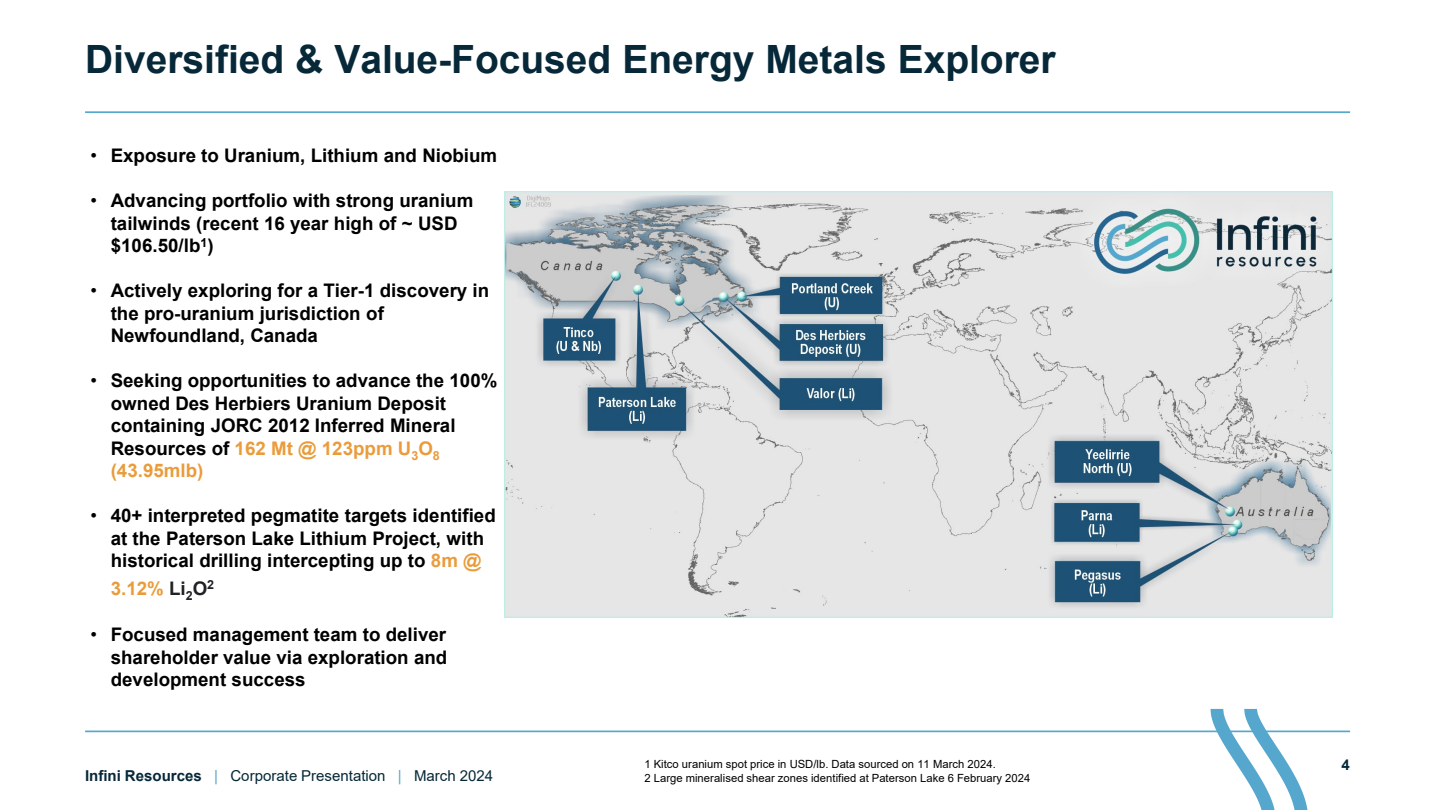
<style>
.page{position:relative;width:1440px;height:810px;background:#fff}
.page>*{position:absolute;margin:0;border:0;box-sizing:border-box;transform-origin:0 0}
.t1{font:700 39px "Arial";color:#062838}
.t2{font:700 18.75px/22.5px "Arial";color:#000}
.t3{font:700 18.75px "Arial";color:#ea9c3b}
.t4{font:15px "Arial";color:#062838}
.t5{font:700 15px "Arial";color:#062838}
.t6{font:11.25px "Arial";letter-spacing:.005em;color:#000}
.s1{font-weight:400}
.s2{color:#ea9c3b}
.s3{color:#202124}
.s4{font-weight:700}
.s5{color:#56a7cd}
</style>
<div class="page">
<hr style="left:85px;top:731px;width:1265px;height:1px;background:#56a7cd">
<hr style="left:85px;top:111px;width:1265px;height:2px;background:#56a7cd">
<svg style="left:1210px;top:709px;width:97px;height:101px"></svg>
<img style="left:504px;top:192px;width:828px;height:426px">
<h2 class="t1" style="left:85px;top:31px;width:972px">Diversified &amp; Value-Focused Energy Metals Explorer</h2>
<p class="t2" style="left:90px;top:145px;width:408px"><span class="s1">•</span> Exposure to Uranium, Lithium and Niobium</p>
<p class="t2" style="left:111px;top:190px;width:364px;text-indent:-20px"><span class="s1">•</span> Advancing portfolio with strong uranium tailwinds (recent 16 year high of ~ USD $106.50/lb<sup>1</sup>)</p>
<p class="t2" style="left:111px;top:280px;width:380px;text-indent:-20px"><span class="s1">•</span> Actively exploring for a Tier-1 discovery in the pro-uranium jurisdiction of<br>Newfoundland, Canada</p>
<p class="t2" style="left:111px;top:370px;width:388px;text-indent:-20px"><span class="s1">•</span> Seeking opportunities to advance the 100% owned Des Herbiers Uranium Deposit containing JORC 2012 Inferred Mineral<br>Resources of <span class="s2">162 Mt @ 123ppm U</span><sub>3</sub><span class="s2">O</span><sub>8 </sub><span class="s2">(43.95mlb)</span></p>
<p class="t2" style="left:90px;top:505px;width:407px;text-align:center"><span class="s1">•</span> 40+ interpreted pegmatite targets identified at the Paterson Lake Lithium Project, with historical drilling intercepting up to <span class="s2">8m @</span></p>
<p class="t3" style="left:111px;top:575px;width:105px">3.12% <span class="s3">Li</span><sub>2</sub><span class="s3">O</span><sup>2</sup></p>
<p class="t2" style="left:111px;top:624px;width:338px;text-align:justify;text-indent:-20px"><span class="s1">•</span> Focused management team to deliver shareholder value via exploration and development success</p>
<p class="t4" style="left:85px;top:765px;width:410px"><span class="s4">Infini Resources</span> <span class="s5">|</span> Corporate Presentation <span class="s5">|</span> March 2024</p>
<p class="t6" style="left:644px;top:756px;width:353px">1 Kitco uranium spot price in USD/lb. Data sourced on 11 March 2024.</p>
<p class="t6" style="left:644px;top:770px;width:387px">2 Large mineralised shear zones identified at Paterson Lake 6 February 2024</p>
<p class="t5" style="left:1342px;top:754px;width:10px">4</p>
</div>
